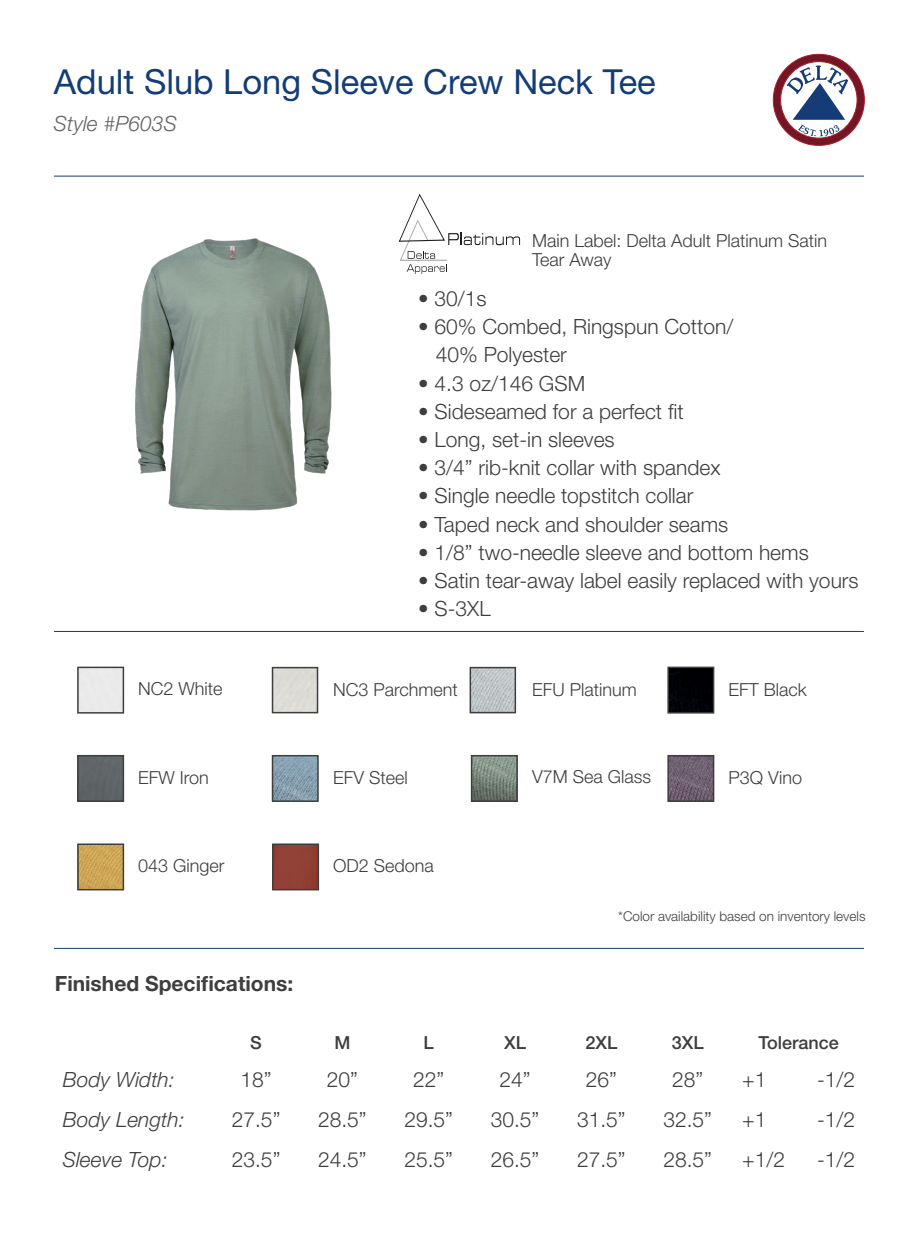
<style>
.page{position:relative;width:918px;height:1235px;background:#fff}
.page>*{position:absolute;margin:0;border:0;box-sizing:border-box;transform-origin:0 0}
.t1{font:34.5px "Helvetica Neue LT Std";color:#133d77}
.t2{font:300 21px "Helvetica Neue LT Std";color:#3e3e3f}
.t3{font:italic 300 21px "Helvetica Neue LT Std";color:#3e3e3f}
.t4{font:700 21px "Helvetica Neue LT Std";color:#3e3e3f}
.t5{font:italic 300 21px "Helvetica Neue LT Std";color:#636366}
.t6{font:300 18px/19.5px "Helvetica Neue LT Std";color:#3e3e3f}
.t7{font:500 18px "Helvetica Neue LT Std";color:#3e3e3f}
.t8{font:300 13.5px "Helvetica Neue LT Std";color:#3e3e3f}
</style>
<div class="page">
<hr style="left:54px;top:948px;width:810px;height:1px;background:#153c77">
<svg style="left:773px;top:54px;width:92px;height:92px"></svg>
<img style="left:135px;top:238px;width:197px;height:273px">
<hr style="left:54px;top:631px;width:810px;height:1px;background:#153c77">
<hr style="left:54px;top:176px;width:810px;height:1px;background:#153c77">
<svg style="left:399px;top:194px;width:121px;height:80px"></svg>
<div style="left:77px;top:666px;width:47px;height:47px;border:2px solid #3e3e3f"></div>
<img style="left:275px;top:758px;width:41px;height:41px">
<div style="left:272px;top:755px;width:47px;height:47px;border:2px solid #3e3e3f"></div>
<div style="left:80px;top:758px;width:41px;height:41px;background:#606567"></div>
<div style="left:77px;top:755px;width:47px;height:47px;border:2px solid #3e3e3f"></div>
<img style="left:80px;top:846px;width:41px;height:41px">
<div style="left:77px;top:843px;width:47px;height:47px;border:2px solid #3e3e3f"></div>
<div style="left:670px;top:669px;width:41px;height:41px;background:#000105"></div>
<div style="left:667px;top:666px;width:47px;height:47px;border:2px solid #3e3e3f"></div>
<img style="left:670px;top:758px;width:41px;height:41px">
<div style="left:667px;top:755px;width:47px;height:47px;border:2px solid #3e3e3f"></div>
<img style="left:473px;top:670px;width:40px;height:40px">
<div style="left:470px;top:667px;width:46px;height:46px;border:2px solid #3e3e3f"></div>
<div style="left:272px;top:667px;width:46px;height:46px;border:2px solid #3e3e3f"></div>
<img style="left:474px;top:758px;width:41px;height:41px">
<div style="left:471px;top:755px;width:47px;height:47px;border:2px solid #3e3e3f"></div>
<div style="left:275px;top:846px;width:41px;height:41px;background:#914135"></div>
<div style="left:272px;top:843px;width:47px;height:47px;border:2px solid #3e3e3f"></div>
<p class="t1" style="left:54px;top:61px;width:603px">Adult Slub Long Sleeve Crew Neck Tee</p>
<p class="t5" style="left:54px;top:111px;width:124px">Style #P603S</p>
<p class="t6" style="left:532px;top:230px;width:297px">Main Label: Delta Adult Platinum Satin<br>Tear Away</p>
<p class="t6" style="left:138px;top:679px;width:86px">NC2 White</p>
<p class="t2" style="left:418px;top:286px;width:70px">• 30/1s</p>
<p class="t2" style="left:418px;top:314px;width:317px">• 60% Combed, Ringspun Cotton/</p>
<p class="t2" style="left:436px;top:342px;width:133px">40% Polyester</p>
<p class="t2" style="left:418px;top:370px;width:168px">• 4.3 oz/146 GSM</p>
<p class="t2" style="left:418px;top:398px;width:267px">• Sideseamed for a perfect fit</p>
<p class="t2" style="left:418px;top:427px;width:198px">• Long, set-in sleeves</p>
<p class="t2" style="left:418px;top:455px;width:304px">• 3/4” rib-knit collar with spandex</p>
<p class="t2" style="left:418px;top:483px;width:277px">• Single needle topstitch collar</p>
<p class="t2" style="left:418px;top:511px;width:312px">• Taped neck and shoulder seams</p>
<p class="t2" style="left:418px;top:539px;width:392px">• 1/8” two-needle sleeve and bottom hems</p>
<p class="t2" style="left:418px;top:568px;width:442px">• Satin tear-away label easily replaced with yours</p>
<p class="t2" style="left:418px;top:596px;width:74px">• S-3XL</p>
<p class="t6" style="left:333px;top:679px;width:126px">NC3 Parchment</p>
<p class="t6" style="left:532px;top:679px;width:106px">EFU Platinum</p>
<p class="t6" style="left:729px;top:679px;width:80px">EFT Black</p>
<p class="t6" style="left:532px;top:766px;width:121px">V7M Sea Glass</p>
<p class="t6" style="left:138px;top:767px;width:72px">EFW Iron</p>
<p class="t6" style="left:729px;top:767px;width:75px">P3Q Vino</p>
<p class="t6" style="left:333px;top:767px;width:76px">EFV Steel</p>
<p class="t6" style="left:138px;top:855px;width:88px">043 Ginger</p>
<p class="t4" style="left:55px;top:970px;width:240px">Finished Specifications:</p>
<p class="t6" style="left:333px;top:855px;width:102px">OD2 Sedona</p>
<p class="t8" style="left:618px;top:908px;width:249px">*Color availability based on inventory levels</p>
<p class="t3" style="left:63px;top:1066px;width:113px">Body Width:</p>
<p class="t3" style="left:63px;top:1106px;width:123px">Body Length:</p>
<p class="t3" style="left:63px;top:1147px;width:106px">Sleeve Top:</p>
<p class="t7" style="left:250px;top:1032px;width:13px">S</p>
<p class="t7" style="left:334px;top:1032px;width:18px">M</p>
<p class="t7" style="left:424px;top:1032px;width:12px">L</p>
<p class="t7" style="left:504px;top:1032px;width:23px">XL</p>
<p class="t7" style="left:585px;top:1032px;width:34px">2XL</p>
<p class="t7" style="left:672px;top:1032px;width:34px">3XL</p>
<p class="t7" style="left:759px;top:1032px;width:82px">Tolerance</p>
<p class="t2" style="left:241px;top:1066px;width:33px">18”</p>
<p class="t2" style="left:232px;top:1106px;width:50px">27.5”</p>
<p class="t2" style="left:232px;top:1146px;width:50px">23.5”</p>
<p class="t2" style="left:327px;top:1066px;width:33px">20”</p>
<p class="t2" style="left:318px;top:1106px;width:50px">28.5”</p>
<p class="t2" style="left:318px;top:1146px;width:50px">24.5”</p>
<p class="t2" style="left:413px;top:1066px;width:33px">22”</p>
<p class="t2" style="left:404px;top:1106px;width:50px">29.5”</p>
<p class="t2" style="left:404px;top:1146px;width:50px">25.5”</p>
<p class="t2" style="left:499px;top:1066px;width:33px">24”</p>
<p class="t2" style="left:491px;top:1106px;width:50px">30.5”</p>
<p class="t2" style="left:491px;top:1146px;width:50px">26.5”</p>
<p class="t2" style="left:586px;top:1066px;width:33px">26”</p>
<p class="t2" style="left:577px;top:1106px;width:50px">31.5”</p>
<p class="t2" style="left:577px;top:1146px;width:50px">27.5”</p>
<p class="t2" style="left:672px;top:1066px;width:33px">28”</p>
<p class="t2" style="left:663px;top:1106px;width:50px">32.5”</p>
<p class="t2" style="left:663px;top:1146px;width:50px">28.5”</p>
<p class="t2" style="left:742px;top:1066px;width:26px">+1</p>
<p class="t2" style="left:817px;top:1066px;width:40px">-1/2</p>
<p class="t2" style="left:742px;top:1106px;width:26px">+1</p>
<p class="t2" style="left:817px;top:1106px;width:40px">-1/2</p>
<p class="t2" style="left:742px;top:1146px;width:44px">+1/2</p>
<p class="t2" style="left:817px;top:1146px;width:40px">-1/2</p>
</div>
